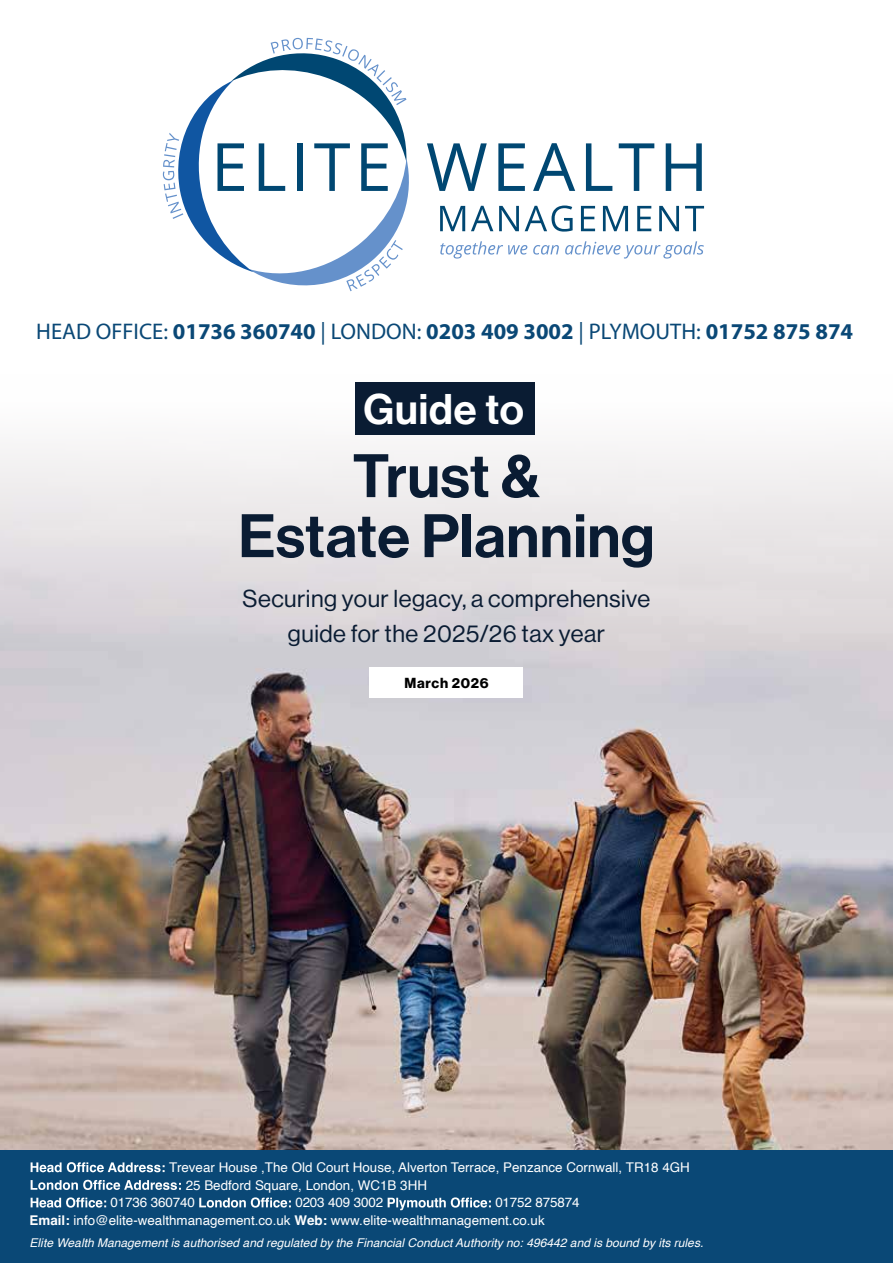
<style>
.page{position:relative;width:893px;height:1263px;background:#fff}
.page>*{position:absolute;margin:0;border:0;box-sizing:border-box;transform-origin:0 0}
.t1{font:60px/60px "N Haas Grotesk DS Pro 65 Md";letter-spacing:.01em;color:#0a1c33;text-align:center}
.t2{font:42px "N Haas Grotesk DS Pro 65 Md";letter-spacing:.02em;color:#fff}
.t3{font:24px/34.5px "N Haas Grotesk DS Pro 55 Rg";letter-spacing:.02em;color:#0a1c33;text-align:center}
.t4{font:700 22.65px "Myriad Pro";color:#0a4876}
.t5{font:14.25px "N Haas Grotesk DS Pro 75 Bd";letter-spacing:.05em;color:#000}
.t6{font:13.35px "Helvetica";color:#fff}
.t7{font:italic 12px "Helvetica";color:#fff}
.s1{font-weight:400}
.s2{font-weight:700}
</style>
<div class="page">
<img style="left:0;top:382px;width:893px;height:768px">
<div style="left:355px;top:383px;width:180px;height:52px;background:#0a1c33"></div>
<div style="left:370px;top:667px;width:153px;height:30px;background:#fff"></div>
<div style="left:0;top:1150px;width:893px;height:113px;background:#0a4876"></div>
<svg style="left:427px;top:143px;width:60px;height:48px"></svg>
<svg style="left:498px;top:143px;width:27px;height:48px"></svg>
<svg style="left:533px;top:143px;width:42px;height:48px"></svg>
<svg style="left:586px;top:143px;width:26px;height:48px"></svg>
<svg style="left:619px;top:143px;width:35px;height:48px"></svg>
<svg style="left:666px;top:143px;width:36px;height:48px"></svg>
<svg style="left:440px;top:206px;width:25px;height:25px"></svg>
<svg style="left:471px;top:206px;width:22px;height:25px"></svg>
<svg style="left:499px;top:206px;width:20px;height:25px"></svg>
<svg style="left:525px;top:206px;width:48px;height:26px"></svg>
<svg style="left:581px;top:206px;width:14px;height:25px"></svg>
<svg style="left:603px;top:206px;width:25px;height:25px"></svg>
<svg style="left:637px;top:206px;width:14px;height:25px"></svg>
<svg style="left:659px;top:206px;width:20px;height:25px"></svg>
<svg style="left:685px;top:206px;width:19px;height:25px"></svg>
<svg style="left:163px;top:38px;width:246px;height:254px"></svg>
<svg style="left:440px;top:241px;width:87px;height:18px"></svg>
<svg style="left:533px;top:245px;width:26px;height:10px"></svg>
<svg style="left:565px;top:241px;width:139px;height:18px"></svg>
<svg style="left:31px;top:1162px;width:134px;height:10px"></svg>
<svg style="left:31px;top:1197px;width:75px;height:10px"></svg>
<svg style="left:199px;top:1197px;width:92px;height:10px"></svg>
<svg style="left:388px;top:1197px;width:103px;height:13px"></svg>
<svg style="left:31px;top:1180px;width:150px;height:10px"></svg>
<h3 class="t4" style="left:36px;top:316px;width:818px"><span class="s1">HEAD OFFICE:</span> 01736 360740 <span class="s1">| LONDON:</span> 0203 409 3002 <span class="s1">| PLYMOUTH:</span> 01752 875 874</h3>
<h2 class="t2" style="left:364px;top:384px;width:162px">Guide to</h2>
<h1 class="t1" style="left:238px;top:447px;width:418px">Trust &amp;<br>Estate Planning</h1>
<h3 class="t3" style="left:243px;top:582px;width:409px">Securing your legacy, a comprehensive guide for the 2025/26 tax year</h3>
<p class="t5" style="left:404px;top:674px;width:86px">March 2026</p>
<p class="t6" style="left:169px;top:1162px;width:522px">Trevear House ,The Old Court House, Alverton Terrace, Penzance Cornwall, TR18 4GH</p>
<p class="t6" style="left:111px;top:1197px;width:86px">01736 360740</p>
<p class="t6" style="left:295px;top:1197px;width:89px">0203 409 3002</p>
<p class="t6" style="left:495px;top:1197px;width:86px">01752 875874</p>
<p class="t6" style="left:186px;top:1179px;width:243px">25 Bedford Square, London, WC1B 3HH</p>
<p class="t6" style="left:30px;top:1215px;width:517px"><span class="s2">Email:</span> info@elite-wealthmanagement.co.uk <span class="s2">Web:</span> www.elite-wealthmanagement.co.uk</p>
<p class="t7" style="left:30px;top:1237px;width:675px">Elite Wealth Management is authorised and regulated by the Financial Conduct Authority no: 496442 and is bound by its rules.</p>
</div>
